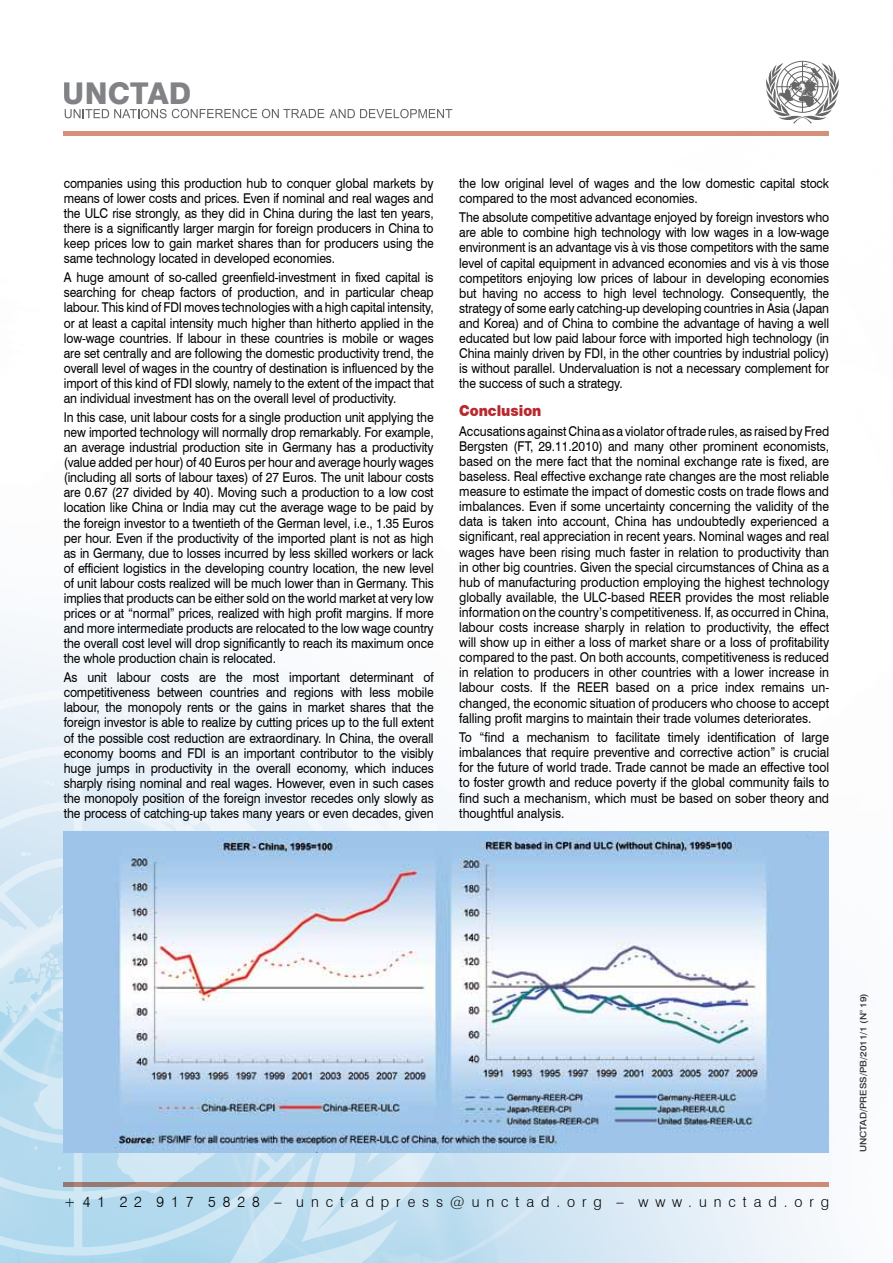
<style>
.page{position:relative;width:893px;height:1263px;background:#fff}
.page>*{position:absolute;margin:0;border:0;box-sizing:border-box;transform-origin:0 0}
.t1{font:800 30px "Swiss 721 BT";color:#808285}
.t2{font:300 15px "Swiss 721 BT";letter-spacing:.485em;color:#000;scale:.96 1}
.t3{font:900 15px "Swiss 721 BT";color:#b8292f;scale:.9 1}
.t4{font:13.5px/15px "Swiss 721 BT";letter-spacing:-.01em;color:#000;text-align:justify;scale:.9 1}
.t5{font:500 9px "Swiss 721 BT";color:#000;scale:1.1 1}
</style>
<div class="page">
<img style="left:0;top:60px;width:829px;height:1203px">
<svg style="left:0;top:707px;width:475px;height:556px"></svg>
<svg style="left:0;top:690px;width:366px;height:570px"></svg>
<svg style="left:64px;top:1182px;width:765px;height:4px"></svg>
<svg style="left:766px;top:61px;width:73px;height:62px"></svg>
<svg style="left:65px;top:109px;width:387px;height:9px"></svg>
<hr style="left:64px;top:132px;width:765px;height:4px;background:#d68f7a">
<img style="left:64px;top:832px;width:764px;height:320px">
<h1 class="t1" style="left:63px;top:75px;width:130px">UNCTAD</h1>
<p class="t4" style="left:64px;top:175px;width:413px">companies using this production hub to conquer global markets by means of lower costs and prices. Even if nominal and real wages and the ULC rise strongly, as they did in China during the last ten years, there is a significantly larger margin for foreign producers in China to keep prices low to gain market shares than for producers using the same technology located in developed economies.</p>
<p class="t4" style="left:64px;top:270px;width:413px">A huge amount of so-called greenfield-investment in fixed capital is searching for cheap factors of production, and in particular cheap labour. This kind of FDI moves technologies with a high capital intensity, or at least a capital intensity much higher than hitherto applied in the low-wage countries. If labour in these countries is mobile or wages are set centrally and are following the domestic productivity trend, the overall level of wages in the country of destination is influenced by the import of this kind of FDI slowly, namely to the extent of the impact that an individual investment has on the overall level of productivity.</p>
<p class="t4" style="left:64px;top:410px;width:413px">In this case, unit labour costs for a single production unit applying the new imported technology will normally drop remarkably. For example, an average industrial production site in Germany has a productivity (value added per hour) of 40 Euros per hour and average hourly wages (including all sorts of labour taxes) of 27 Euros. The unit labour costs are 0.67 (27 divided by 40). Moving such a production to a low cost location like China or India may cut the average wage to be paid by the foreign investor to a twentieth of the German level, i.e., 1.35 Euros per hour. Even if the productivity of the imported plant is not as high as in Germany, due to losses incurred by less skilled workers or lack of efficient logistics in the developing country location, the new level of unit labour costs realized will be much lower than in Germany. This implies that products can be either sold on the world market at very low prices or at “normal” prices, realized with high profit margins. If more and more intermediate products are relocated to the low wage country the overall cost level will drop significantly to reach its maximum once the whole production chain is relocated.</p>
<p class="t4" style="left:64px;top:670px;width:413px">As unit labour costs are the most important determinant of competitiveness between countries and regions with less mobile labour, the monopoly rents or the gains in market shares that the foreign investor is able to realize by cutting prices up to the full extent of the possible cost reduction are extraordinary. In China, the overall economy booms and FDI is an important contributor to the visibly huge jumps in productivity in the overall economy, which induces sharply rising nominal and real wages. However, even in such cases the monopoly position of the foreign investor recedes only slowly as the process of catching-up takes many years or even decades, given</p>
<p class="t4" style="left:459px;top:175px;width:413px">the low original level of wages and the low domestic capital stock compared to the most advanced economies.</p>
<p class="t4" style="left:459px;top:210px;width:413px">The absolute competitive advantage enjoyed by foreign investors who are able to combine high technology with low wages in a low-wage environment is an advantage vis à vis those competitors with the same level of capital equipment in advanced economies and vis à vis those competitors enjoying low prices of labour in developing economies but having no access to high level technology. Consequently, the strategy of some early catching-up developing countries in Asia (Japan and Korea) and of China to combine the advantage of having a well educated but low paid labour force with imported high technology (in China mainly driven by FDI, in the other countries by industrial policy) is without parallel. Undervaluation is not a necessary complement for the success of such a strategy.</p>
<p class="t3" style="left:459px;top:402px;width:93px">Conclusion</p>
<p class="t4" style="left:459px;top:423px;width:413px">Accusations against China as a violator of trade rules, as raised by Fred Bergsten (FT, 29.11.2010) and many other prominent economists, based on the mere fact that the nominal exchange rate is fixed, are baseless. Real effective exchange rate changes are the most reliable measure to estimate the impact of domestic costs on trade flows and imbalances. Even if some uncertainty concerning the validity of the data is taken into account, China has undoubtedly experienced a significant, real appreciation in recent years. Nominal wages and real wages have been rising much faster in relation to productivity than in other big countries. Given the special circumstances of China as a hub of manufacturing production employing the highest technology globally available, the ULC-based REER provides the most reliable information on the country’s competitiveness. If, as occurred in China, labour costs increase sharply in relation to productivity, the effect will show up in either a loss of market share or a loss of profitability compared to the past. On both accounts, competitiveness is reduced in relation to producers in other countries with a lower increase in labour costs. If the REER based on a price index remains un&shy;changed, the economic situation of producers who choose to accept falling profit margins to maintain their trade volumes deteriorates.</p>
<p class="t4" style="left:459px;top:729px;width:413px">To “find a mechanism to facilitate timely identification of large imbalances that require preventive and corrective action” is crucial for the future of world trade. Trade cannot be made an effective tool to foster growth and reduce poverty if the global community fails to find such a mechanism, which must be based on sober theory and thoughtful analysis.</p>
<p class="t2" style="left:64px;top:1193px;width:799px">+41 22 917 5828 – unctadpress@unctad.org – www.unctad.org</p>
<p class="t5" style="left:858px;top:1152px;width:146px;rotate:-90deg">unctad/press/PB/2011/1 (N° 19)</p>
</div>
